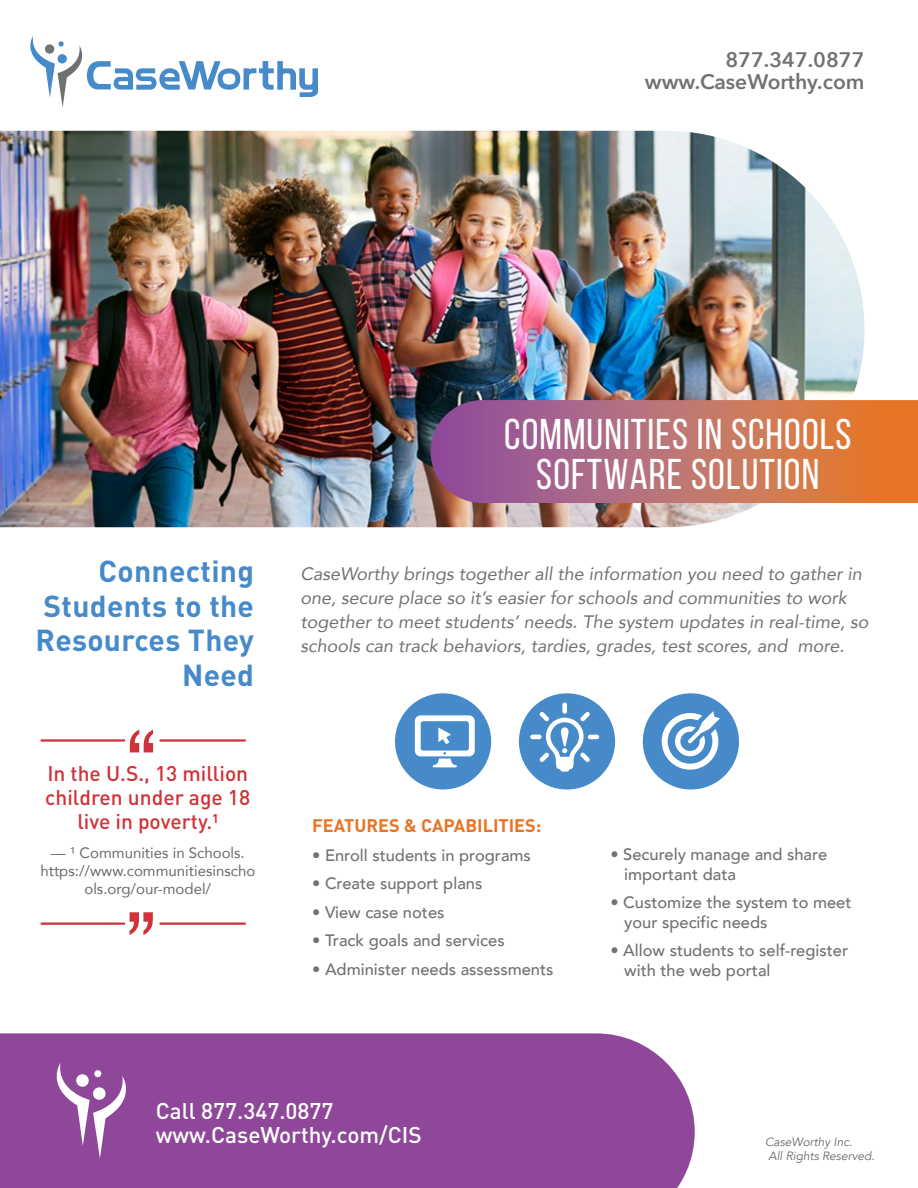
<style>
.page{position:relative;width:918px;height:1188px;background:#fff}
.page>*{position:absolute;margin:0;border:0;box-sizing:border-box;transform-origin:0 0}
.t1{font:43.05px/40.3px "Bebas Neue";letter-spacing:.025em;color:#fff;text-align:center}
.t2{font:700 30px/34.5px "DIN";letter-spacing:.01em;color:#468ac9;text-align:right}
.t3{font:500 22.5px/24px "DIN";color:#fff}
.t4{font:500 21px/24px "DIN";color:#cf3339;text-align:center}
.t5{font:600 21px/22.5px "Avenir Next";color:#707272;text-align:right}
.t6{font:italic 18px/24px "Avenir";color:#707272}
.t7{font:700 18px "DIN";color:#e67425}
.t8{font:500 16.5px/19.5px "Avenir";color:#707272}
.t9{font:15px/18px "Avenir";color:#696a69;text-align:center}
.t10{font:italic 12px/14.4px "Avenir";color:#696a69}
</style>
<div class="page">
<div style="left:0;top:1033px;width:695px;height:155px;background:#8f4899"></div>
<img style="left:0;top:131px;width:865px;height:396px">
<svg style="left:431px;top:400px;width:487px;height:103px"></svg>
<div style="left:395px;top:693px;width:96px;height:97px;background:#468ac9;border-radius:50%"></div>
<div style="left:519px;top:693px;width:96px;height:97px;background:#468ac9;border-radius:50%"></div>
<div style="left:643px;top:693px;width:96px;height:97px;background:#468ac9;border-radius:50%"></div>
<svg style="left:30px;top:36px;width:288px;height:71px"></svg>
<svg style="left:45px;top:1063px;width:93px;height:96px"></svg>
<svg style="left:130px;top:730px;width:23px;height:22px"></svg>
<hr style="left:41px;top:739px;width:84px;height:3px;background:#cf3339">
<hr style="left:160px;top:739px;width:86px;height:3px;background:#cf3339">
<hr style="left:41px;top:923px;width:84px;height:2px;background:#cf3339">
<hr style="left:160px;top:923px;width:86px;height:2px;background:#cf3339">
<svg style="left:130px;top:912px;width:23px;height:23px"></svg>
<svg style="left:662px;top:711px;width:58px;height:59px"></svg>
<div style="left:562px;top:702px;width:5px;height:12px;background:#fff;border-radius:2px"></div>
<hr style="left:530px;top:735px;width:12px;height:4px;background:#fff;border-radius:2px">
<hr style="left:588px;top:735px;width:11px;height:4px;background:#fff;border-radius:2px">
<svg style="left:539px;top:712px;width:51px;height:60px"></svg>
<svg style="left:415px;top:715px;width:60px;height:52px"></svg>
<p class="t5" style="left:645px;top:48px;width:221px">877.347.0877 www.CaseWorthy.com</p>
<h1 class="t1" style="left:504px;top:413px;width:349px">COMMUNITIES IN SCHOOLS<br>SOFTWARE SOLUTION</h1>
<h2 class="t2" style="left:35px;top:553px;width:220px">Connecting<br>Students to the<br>Resources They<br>Need</h2>
<p class="t6" style="left:300px;top:562px;width:570px">CaseWorthy brings together all the information you need to gather in one, secure place so it’s easier for schools and communities to work together to meet students’ needs. The system updates in real-time, so schools can track behaviors, tardies, grades, test scores, and more.</p>
<p class="t4" style="left:45px;top:761px;width:207px">In the U.S., 13 million children under age 18 live in poverty.¹</p>
<p class="t9" style="left:40px;top:843px;width:216px">— ¹ Communities in Schools. https://www.communitiesinscho ols.org/our-model/</p>
<p class="t7" style="left:312px;top:814px;width:231px">FEATURES &amp; CAPABILITIES:</p>
<p class="t8" style="left:312px;top:844px;width:220px">• Enroll students in programs</p>
<p class="t8" style="left:312px;top:873px;width:172px">• Create support plans</p>
<p class="t8" style="left:312px;top:901px;width:134px">• View case notes</p>
<p class="t8" style="left:312px;top:930px;width:194px">• Track goals and services</p>
<p class="t8" style="left:312px;top:958px;width:243px">• Administer needs assessments</p>
<p class="t3" style="left:156px;top:1098px;width:268px">Call 877.347.0877 www.CaseWorthy.com/CIS</p>
<p class="t8" style="left:624px;top:844px;width:204px;text-indent:-14px">• Securely manage and share important data</p>
<p class="t8" style="left:624px;top:892px;width:229px;text-indent:-14px">• Customize the system to meet your specific needs</p>
<p class="t8" style="left:624px;top:940px;width:225px;text-indent:-14px">• Allow students to self-register with the web portal</p>
<p class="t10" style="left:765px;top:1135px;width:111px">CaseWorthy Inc.<br>All Rights Reserved.</p>
</div>
